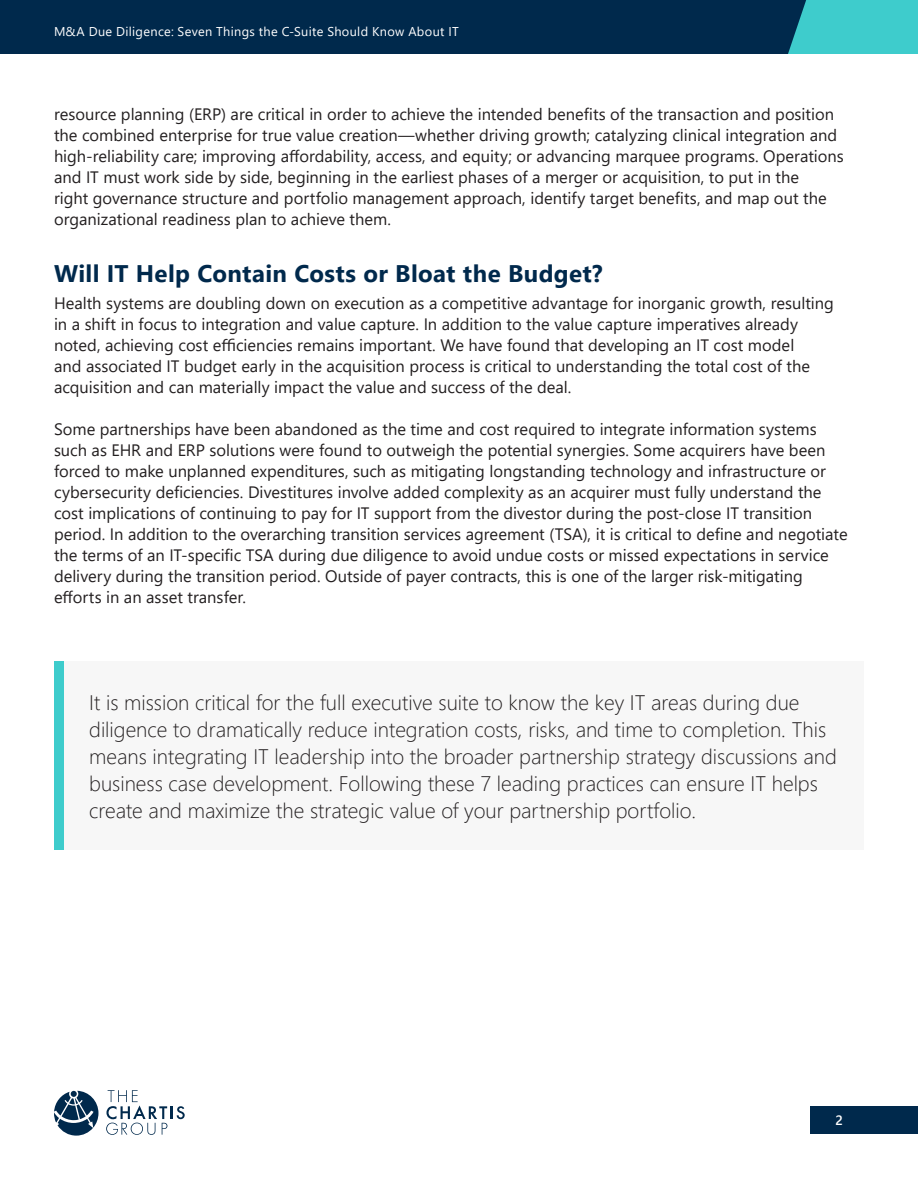
<style>
.page{position:relative;width:918px;height:1188px;background:#fff}
.page>*{position:absolute;margin:0;border:0;box-sizing:border-box;transform-origin:0 0}
.Chartis_-_Heading_1{font:700 24px "Segoe UI";letter-spacing:.015em;color:#00294c}
.Chartis_-_Pullquote{font:300 21px/27px "Segoe UI";color:#231f20}
.Chartis_-_Body{font:16.5px/21px "Segoe UI";color:#231f20}
.t1{font:600 13.5px "Segoe UI";color:#fff}
.t2{font:12.75px "Segoe UI";letter-spacing:.025em;color:#fff}
</style>
<div class="page">
<div style="left:0;top:0;width:918px;height:54px;background:#00294c"></div>
<svg style="left:788px;top:0;width:130px;height:54px"></svg>
<div style="left:810px;top:1106px;width:108px;height:28px;background:#00294c"></div>
<svg style="left:54px;top:1091px;width:44px;height:45px"></svg>
<svg style="left:106px;top:1090px;width:79px;height:45px"></svg>
<div style="left:59px;top:662px;width:805px;height:188px;background:#f7f7f7"></div>
<div style="left:54px;top:662px;width:9px;height:188px;background:#3ecccc"></div>
<p class="t2" style="left:54px;top:20px;width:406px">M&amp;A Due Diligence: Seven Things the C-Suite Should Know About IT</p>
<p class="Chartis_-_Body" style="left:54px;top:102px;width:791px">resource planning (ERP) are critical in order to achieve the intended benefits of the transaction and position the combined enterprise for true value creation—whether driving growth; catalyzing clinical integration and high-reliability care; improving affordability, access, and equity; or advancing marquee programs. Operations and IT must work side by side, beginning in the earliest phases of a merger or acquisition, to put in the<br>right governance structure and portfolio management approach, identify target benefits, and map out the organizational readiness plan to achieve them.</p>
<p class="Chartis_-_Heading_1" style="left:54px;top:250px;width:550px">Will IT Help Contain Costs or Bloat the Budget?</p>
<p class="Chartis_-_Body" style="left:54px;top:291px;width:781px">Health systems are doubling down on execution as a competitive advantage for inorganic growth, resulting in a shift in focus to integration and value capture. In addition to the value capture imperatives already noted, achieving cost efficiencies remains important. We have found that developing an IT cost model<br>and associated IT budget early in the acquisition process is critical to understanding the total cost of the acquisition and can materially impact the value and success of the deal.</p>
<p class="Chartis_-_Body" style="left:54px;top:417px;width:795px">Some partnerships have been abandoned as the time and cost required to integrate information systems such as EHR and ERP solutions were found to outweigh the potential synergies. Some acquirers have been forced to make unplanned expenditures, such as mitigating longstanding technology and infrastructure or cybersecurity deficiencies. Divestitures involve added complexity as an acquirer must fully understand the cost implications of continuing to pay for IT support from the divestor during the post-close IT transition period. In addition to the overarching transition services agreement (TSA), it is critical to define and negotiate the terms of an IT-specific TSA during due diligence to avoid undue costs or missed expectations in service delivery during the transition period. Outside of payer contracts, this is one of the larger risk-mitigating efforts in an asset transfer.</p>
<p class="Chartis_-_Pullquote" style="left:89px;top:687px;width:749px">It is mission critical for the full executive suite to know the key IT areas during due diligence to dramatically reduce integration costs, risks, and time to completion. This means integrating IT leadership into the broader partnership strategy discussions and business case development. Following these 7 leading practices can ensure IT helps create and maximize the strategic value of your partnership portfolio.</p>
<p class="t1" style="left:836px;top:1107px;width:9px">2</p>
</div>
